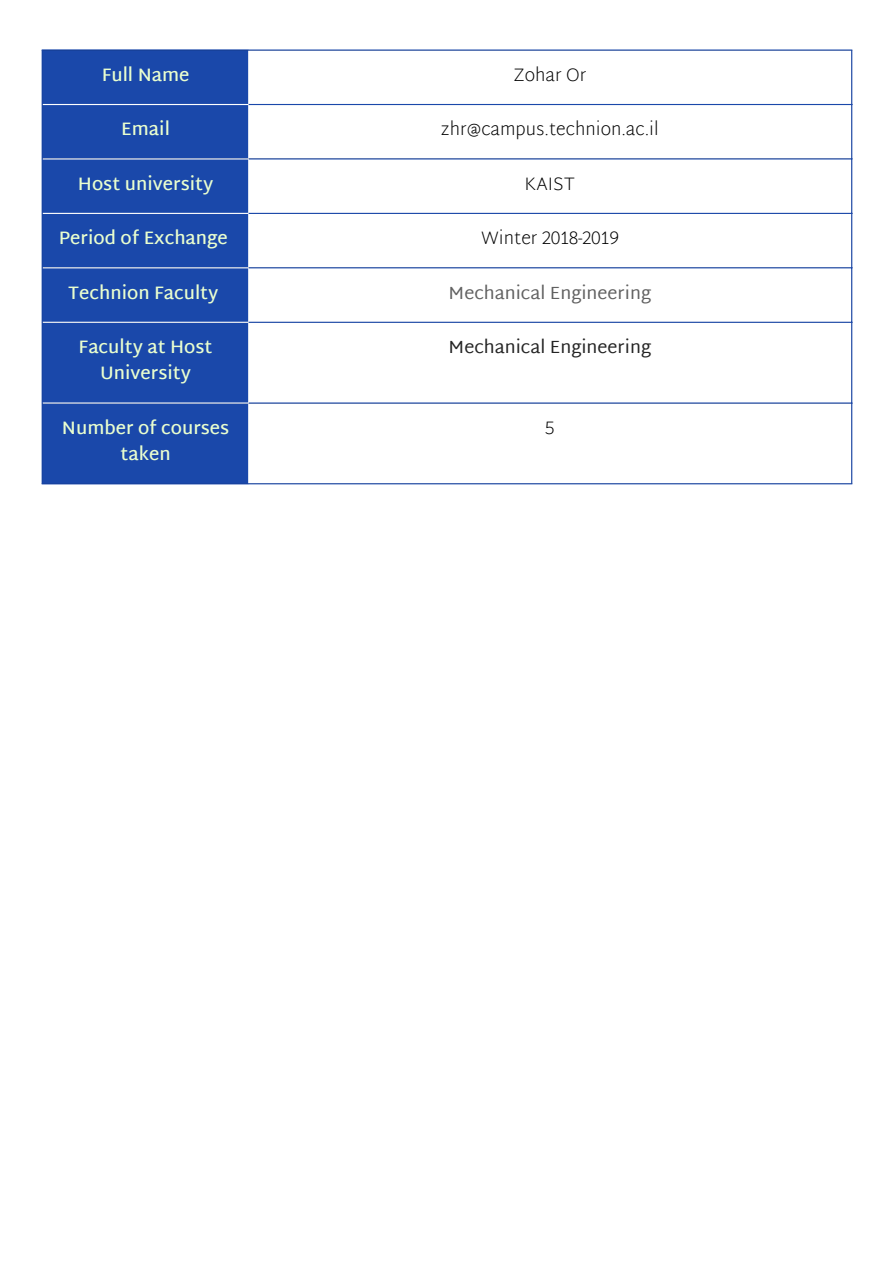
<style>
.page{position:relative;width:894px;height:1263px;background:#fff}
.page>*{position:absolute;margin:0;border:0;box-sizing:border-box;transform-origin:0 0}
.t1{font:600 18px/25.8px "Martel Sans";color:#e9fecf;text-align:center}
.t2{font:200 18px "Martel Sans";color:#000}
.t3{font:18px "Martel Sans";color:#616161}
.t4{font:18px "Martel Sans";color:#242424}
</style>
<div class="page">
<div style="left:43px;top:51px;width:205px;height:432px;background:#1a48aa"></div>
<svg style="left:248px;top:51px;width:603px;height:432px"></svg>
<hr style="left:42px;top:51px;width:1px;height:432px;background:#1a48aa">
<hr style="left:851px;top:51px;width:1px;height:432px;background:#1a48aa">
<hr style="left:42px;top:50px;width:810px;height:1px;background:#1a48aa">
<hr style="left:248px;top:104px;width:604px;height:1px;background:#1a48aa">
<hr style="left:248px;top:158px;width:604px;height:2px;background:#1a48aa">
<hr style="left:248px;top:213px;width:604px;height:1px;background:#1a48aa">
<hr style="left:248px;top:267px;width:604px;height:1px;background:#1a48aa">
<hr style="left:248px;top:322px;width:604px;height:1px;background:#1a48aa">
<hr style="left:248px;top:402px;width:604px;height:2px;background:#1a48aa">
<hr style="left:42px;top:483px;width:810px;height:1px;background:#1a48aa">
<hr style="left:43px;top:104px;width:205px;height:1px;background:#fff">
<hr style="left:43px;top:158px;width:205px;height:2px;background:#fff">
<hr style="left:43px;top:213px;width:205px;height:1px;background:#fff">
<hr style="left:43px;top:267px;width:205px;height:1px;background:#fff">
<hr style="left:43px;top:322px;width:205px;height:1px;background:#fff">
<hr style="left:43px;top:402px;width:205px;height:2px;background:#fff">
<p class="t1" style="left:102px;top:62px;width:89px">Full Name</p>
<p class="t2" style="left:513px;top:64px;width:75px">Zohar Or</p>
<p class="t1" style="left:121px;top:116px;width:50px">Email</p>
<p class="t2" style="left:441px;top:119px;width:219px">zhr@campus.technion.ac.il</p>
<p class="t1" style="left:78px;top:171px;width:137px">Host university</p>
<p class="t2" style="left:524px;top:173px;width:52px">KAIST</p>
<p class="t1" style="left:59px;top:225px;width:170px">Period of Exchange</p>
<p class="t2" style="left:481px;top:228px;width:139px">Winter 2018-2019</p>
<p class="t1" style="left:68px;top:280px;width:152px">Technion Faculty</p>
<p class="t3" style="left:448px;top:282px;width:204px">Mechanical Engineering</p>
<p class="t1" style="left:79px;top:334px;width:135px">Faculty at Host<br>University</p>
<p class="t4" style="left:448px;top:336px;width:204px">Mechanical Engineering</p>
<p class="t1" style="left:62px;top:415px;width:169px">Number of courses taken</p>
<p class="t2" style="left:545px;top:417px;width:11px">5</p>
</div>
